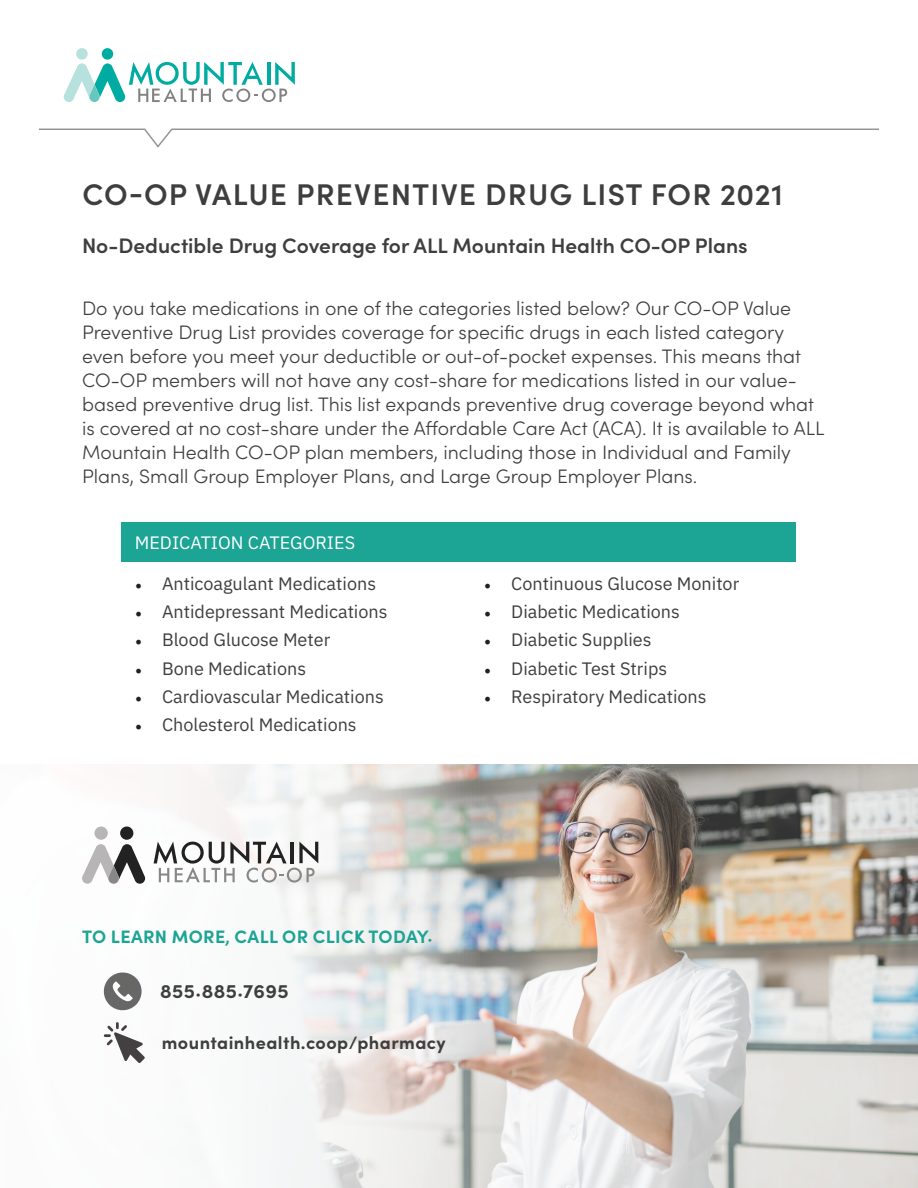
<style>
.page{position:relative;width:918px;height:1188px;background:#fff}
.page>*{position:absolute;margin:0;border:0;box-sizing:border-box;transform-origin:0 0}
.t1{font:600 30px "Sofia Pro";letter-spacing:.04em;color:#3e3e3f}
.t2{font:600 21px "Sofia Pro";color:#3e3e3f}
.t3{font:300 19.5px/24px "Sofia Pro";color:#3e3e3f}
.t4{font:700 19.5px "Sofia Pro";letter-spacing:.025em;color:#3e3e3f}
.t5{font:18px "IBM Plex Sans";color:#3e3e3f}
.t6{font:700 18px "Sofia Pro";letter-spacing:.02em;color:#1ca494}
.t7{font:700 18px "Sofia Pro";letter-spacing:.025em;color:#3e3e3f}
.t8{font:18px "IBM Plex Sans";color:#fff}
.s1{font-family:"Minion Pro";color:#231f20}
</style>
<div class="page">
<img style="left:480px;top:764px;width:438px;height:424px">
<svg style="left:94px;top:764px;width:386px;height:424px;fill:#f5f6f5"></svg>
<svg style="left:39px;top:128px;width:840px;height:20px"></svg>
<div style="left:102px;top:48px;width:11px;height:12px;background:#00aca2;border-radius:50%"></div>
<div style="left:76px;top:48px;width:12px;height:12px;background:#b7e1dd;border-radius:50%"></div>
<svg style="left:64px;top:62px;width:231px;height:40px"></svg>
<div style="left:122px;top:523px;width:674px;height:39px;background:#1ca494"></div>
<div style="left:120px;top:827px;width:13px;height:13px;background:#222;border-radius:50%"></div>
<div style="left:95px;top:827px;width:13px;height:13px;background:#b7b5b6;border-radius:50%"></div>
<svg style="left:82px;top:844px;width:63px;height:40px"></svg>
<svg style="left:154px;top:842px;width:164px;height:41px"></svg>
<svg style="left:104px;top:972px;width:38px;height:38px"></svg>
<svg style="left:104px;top:1022px;width:41px;height:41px"></svg>
<p class="t1" style="left:82px;top:172px;width:702px">CO-OP VALUE PREVENTIVE DRUG LIST FOR 2021</p>
<p class="t2" style="left:82px;top:230px;width:667px">No-Deductible Drug Coverage for ALL Mountain Health CO-OP Plans</p>
<p class="t3" style="left:82px;top:295px;width:744px">Do you take medications in one of the categories listed below? Our CO-OP Value Preventive Drug List provides coverage for specific drugs in each listed category even before you meet your deductible or out-of-pocket expenses. This means that CO-OP members will not have any cost-share for medications listed in our value&shy;based preventive drug list. This list expands preventive drug coverage beyond what is covered at no cost-share under the Affordable Care Act (ACA). It is available to ALL Mountain Health CO-OP plan members, including those in Individual and Family Plans, Small Group Employer Plans, and Large Group Employer Plans.</p>
<p class="t8" style="left:135px;top:529px;width:222px">MEDICATION CATEGORIES</p>
<p class="t5" style="left:135px;top:570px;width:243px"><span class="s1">•</span> Anticoagulant Medications</p>
<p class="t5" style="left:135px;top:598px;width:254px"><span class="s1">•</span> Antidepressant Medications</p>
<p class="t5" style="left:135px;top:626px;width:197px"><span class="s1">•</span> Blood Glucose Meter</p>
<p class="t5" style="left:135px;top:655px;width:173px"><span class="s1">•</span> Bone Medications</p>
<p class="t5" style="left:135px;top:683px;width:250px"><span class="s1">•</span> Cardiovascular Medications</p>
<p class="t5" style="left:135px;top:711px;width:223px"><span class="s1">•</span> Cholesterol Medications</p>
<p class="t5" style="left:484px;top:570px;width:256px"><span class="s1">•</span> Continuous Glucose Monitor</p>
<p class="t5" style="left:484px;top:598px;width:197px"><span class="s1">•</span> Diabetic Medications</p>
<p class="t5" style="left:484px;top:626px;width:169px"><span class="s1">•</span> Diabetic Supplies</p>
<p class="t5" style="left:484px;top:655px;width:184px"><span class="s1">•</span> Diabetic Test Strips</p>
<p class="t5" style="left:484px;top:683px;width:224px"><span class="s1">•</span> Respiratory Medications</p>
<p class="t6" style="left:82px;top:923px;width:352px">TO LEARN MORE, CALL OR CLICK TODAY.</p>
<p class="t4" style="left:160px;top:976px;width:130px">855.885.7695</p>
<p class="t7" style="left:162px;top:1028px;width:286px">mountainhealth.coop/pharmacy</p>
</div>
